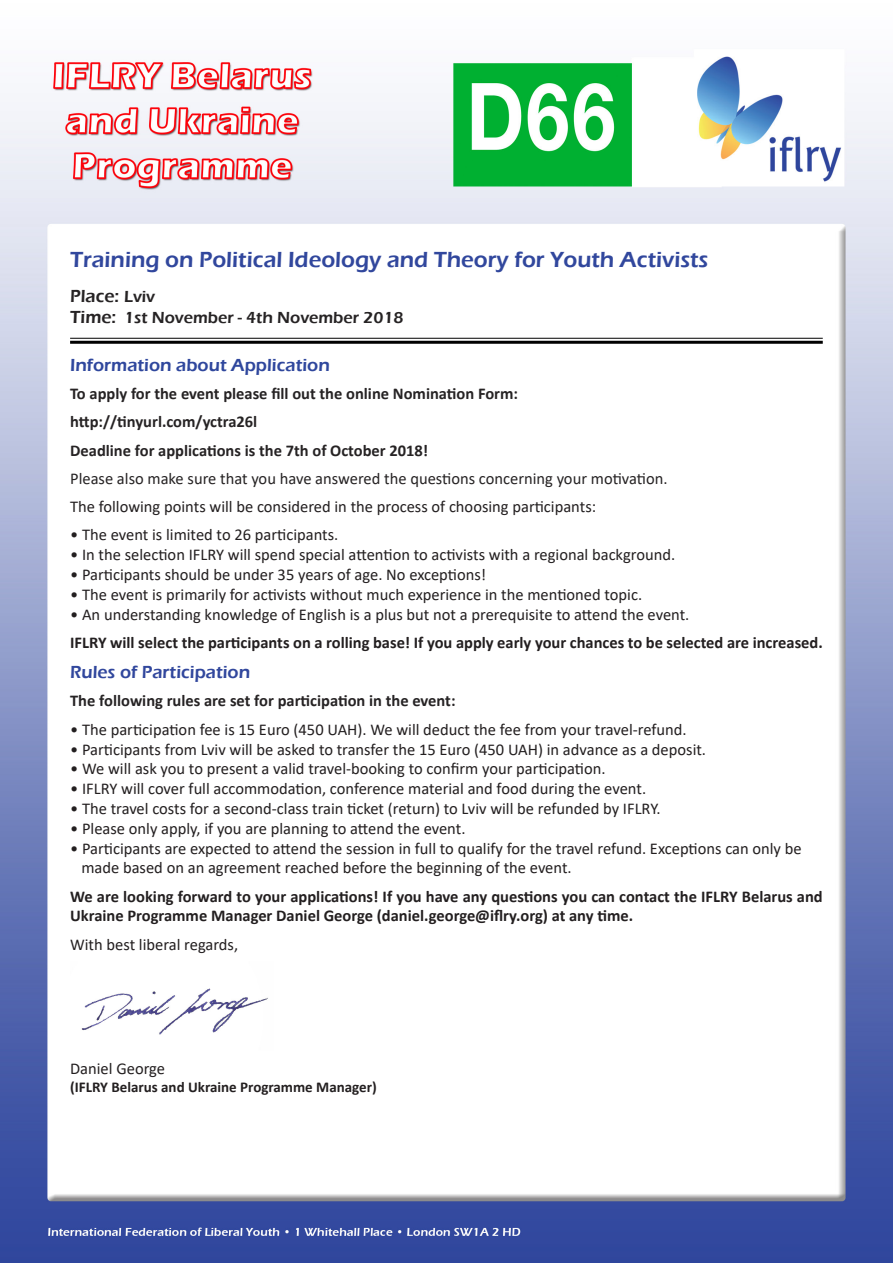
<style>
.page{position:relative;width:893px;height:1263px;background:#fff}
.page>*{position:absolute;margin:0;border:0;box-sizing:border-box;transform-origin:0 0}
.t1{font:600 22.5px "Eras ITC";color:#31479d}
.t2{font:600 18px "Eras ITC";color:#2f479d}
.t3{font:600 18px "Eras ITC";color:#31479d}
.t4{font:600 18px "Eras ITC";color:#262324}
.t5{font:16.5px "Calibri";color:#231f20}
.t6{font:700 16.5px/19.8px "Calibri";color:#231f20}
.t7{font:700 16.5px "Calibri";color:#262324}
.t8{font:16.5px "Calibri";color:#262324}
.t9{font:600 16.5px "Eras ITC";color:#262324}
.t10{font:700 15px "Calibri";color:#231f20}
.s1{font-size:16.5px}
.s2{font-size:18px}
</style>
<div class="page">
<img style="left:0;top:56px;width:893px;height:1207px">
<img style="left:70px;top:961px;width:204px;height:89px">
<hr style="left:70px;top:338px;width:753px;height:1px;background:#000">
<hr style="left:70px;top:341px;width:753px;height:3px;background:#000">
<p class="t1" style="left:70px;top:247px;width:640px">Training on Political Ideology and Theory for Youth Activists</p>
<p class="t4" style="left:70px;top:286px;width:87px">Place: <span class="s1">Lviv</span></p>
<p class="t9" style="left:70px;top:308px;width:335px"><span class="s2">Time:</span> 1st November - 4th November 2018</p>
<p class="t2" style="left:70px;top:354px;width:261px">Information about Application</p>
<p class="t7" style="left:70px;top:382px;width:449px">To apply for the event please fill out the online Nomination Form:</p>
<p class="t7" style="left:70px;top:410px;width:189px">http://tinyurl.com/yctra26l</p>
<p class="t7" style="left:70px;top:438px;width:360px">Deadline for applications is the 7th of October 2018!</p>
<p class="t8" style="left:70px;top:467px;width:599px">Please also make sure that you have answered the questions concerning your motivation.</p>
<p class="t5" style="left:70px;top:495px;width:528px">The following points will be considered in the process of choosing participants:</p>
<p class="t5" style="left:70px;top:523px;width:270px">• The event is limited to 26 participants.</p>
<p class="t5" style="left:70px;top:543px;width:607px">• In the selection IFLRY will spend special attention to activists with a regional background.</p>
<p class="t5" style="left:70px;top:563px;width:418px">• Participants should be under 35 years of age. No exceptions!</p>
<p class="t5" style="left:70px;top:583px;width:573px">• The event is primarily for activists without much experience in the mentioned topic.</p>
<p class="t5" style="left:70px;top:603px;width:621px">• An understanding knowledge of English is a plus but not a prerequisite to attend the event.</p>
<p class="t6" style="left:70px;top:632px;width:754px">IFLRY will select the participants on a rolling base! If you apply early your chances to be selected are increased.</p>
<p class="t3" style="left:70px;top:662px;width:182px">Rules of Participation</p>
<p class="t7" style="left:70px;top:689px;width:387px">The following rules are set for participation in the event:</p>
<p class="t5" style="left:70px;top:718px;width:618px">• The participation fee is 15 Euro (450 UAH). We will deduct the fee from your travel-refund.</p>
<p class="t5" style="left:70px;top:737px;width:637px">• Participants from Lviv will be asked to transfer the 15 Euro (450 UAH) in advance as a deposit.</p>
<p class="t5" style="left:70px;top:757px;width:537px">• We will ask you to present a valid travel-booking to confirm your participation.</p>
<p class="t5" style="left:70px;top:777px;width:577px">• IFLRY will cover full accommodation, conference material and food during the event.</p>
<p class="t5" style="left:70px;top:797px;width:592px">• The travel costs for a second-class train ticket (return) to Lviv will be refunded by IFLRY.</p>
<p class="t5" style="left:70px;top:817px;width:397px">• Please only apply, if you are planning to attend the event.</p>
<p class="t5" style="left:70px;top:836px;width:733px">• Participants are expected to attend the session in full to qualify for the travel refund. Exceptions can only be</p>
<p class="t5" style="left:81px;top:856px;width:492px">made based on an agreement reached before the beginning of the event.</p>
<p class="t6" style="left:70px;top:886px;width:754px">We are looking forward to your applications! If you have any questions you can contact the IFLRY Belarus and<br>Ukraine Programme Manager Daniel George (daniel.george@iflry.org) at any time.</p>
<p class="t5" style="left:70px;top:933px;width:169px">With best liberal regards,</p>
<p class="t5" style="left:70px;top:1057px;width:96px">Daniel George</p>
<p class="t10" style="left:70px;top:1077px;width:308px">(IFLRY Belarus and Ukraine Programme Manager)</p>
</div>
